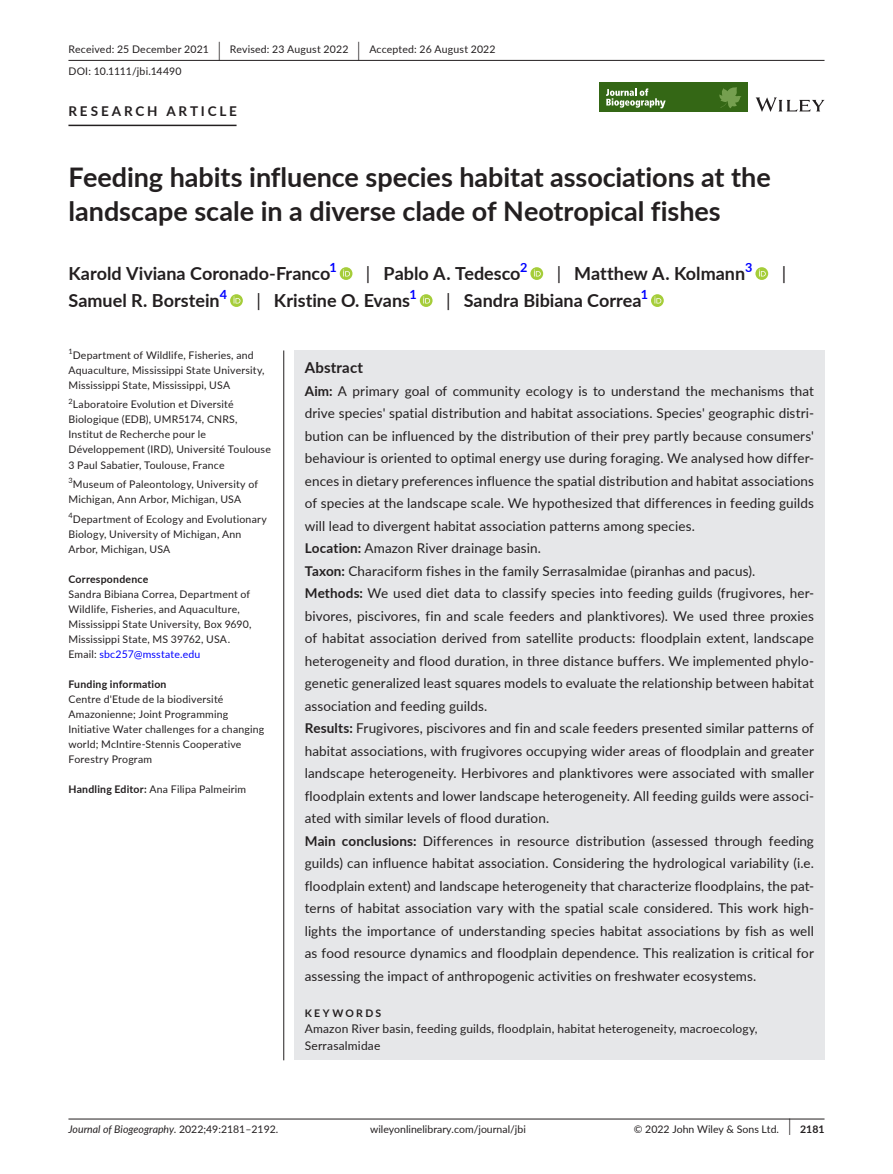
<style>
.page{position:relative;width:893px;height:1174px;background:#fff}
.page>*{position:absolute;margin:0;border:0;box-sizing:border-box;transform-origin:0 0}
.t1{font:700 27px/34.5px "Lato";color:#231f20}
.t2{font:700 18px "Lato";color:#231f20}
.t3{font:18px "Lato";color:#231f20}
.t4{font:700 15px "Lato";letter-spacing:.015em;color:#231f20}
.t5{font:13.5px/22.5px "Lato";letter-spacing:.01em;color:#231f20}
.t6{font:700 13.5px "Lato";letter-spacing:.21em;color:#231f20}
.t7{font:700 12.6px "Lato";color:#00f}
.t8{font:12px/16.5px "Lato";letter-spacing:.015em;color:#231f20}
.t9{font:10.5px/15px "Lato";letter-spacing:.015em;color:#231f20}
.t10{font:italic 10.5px "Lato";color:#231f20}
.t11{font:700 10.5px "Lato";letter-spacing:.02em;color:#231f20}
.t12{font:700 10.5px "Lato";letter-spacing:.22em;color:#231f20}
.t13{font:7.35px "Lato";color:#231f20}
.s1{font-size:19.65px}
.s2{font-weight:400}
.s3{color:#00f}
.s4{font-weight:700}
.s5{font-style:normal}
.s6{font-size:17.4px}
</style>
<div class="page">
<hr style="left:68px;top:1118px;width:756px;height:1px;background:#231f20">
<svg style="left:756px;top:97px;width:68px;height:15px"></svg>
<div style="left:714px;top:82px;width:34px;height:30px;background:#346715"></div>
<div style="left:599px;top:82px;width:114px;height:30px;background:#346715"></div>
<svg style="left:719px;top:87px;width:22px;height:21px"></svg>
<svg style="left:606px;top:88px;width:60px;height:20px"></svg>
<hr style="left:68px;top:60px;width:756px;height:1px;background:#231f20">
<hr style="left:68px;top:125px;width:169px;height:1px;background:#231f20">
<svg style="left:340px;top:267px;width:12px;height:13px"></svg>
<svg style="left:343px;top:269px;width:7px;height:7px"></svg>
<svg style="left:530px;top:267px;width:13px;height:13px"></svg>
<svg style="left:534px;top:269px;width:7px;height:7px"></svg>
<svg style="left:755px;top:267px;width:13px;height:13px"></svg>
<svg style="left:759px;top:269px;width:7px;height:7px"></svg>
<svg style="left:230px;top:294px;width:13px;height:13px"></svg>
<svg style="left:234px;top:296px;width:6px;height:7px"></svg>
<svg style="left:420px;top:294px;width:13px;height:13px"></svg>
<svg style="left:423px;top:296px;width:7px;height:7px"></svg>
<svg style="left:651px;top:294px;width:13px;height:13px"></svg>
<svg style="left:654px;top:296px;width:7px;height:7px"></svg>
<div style="left:294px;top:350px;width:530px;height:710px;background:#e6e7e9"></div>
<hr style="left:283px;top:350px;width:1px;height:710px;background:#231f20">
<p class="t9" style="left:68px;top:38px;width:429px;line-height:21.8px">Received: 25 December 2021 <span class="s1">|</span> Revised: 23 August 2022 <span class="s1">|</span> Accepted: 26 August 2022<br>DOI: 10.1111/jbi.14490</p>
<p class="t6" style="left:68px;top:101px;width:170px">RESEARCH ARTICLE</p>
<h1 class="t1" style="left:68px;top:159px;width:704px">Feeding habits influence species habitat associations at the landscape scale in a diverse clade of Neotropical fishes</h1>
<h2 class="t2" style="left:68px;top:260px;width:263px">Karold Viviana Coronado-Franco</h2>
<p class="t7" style="left:329px;top:258px;width:9px">1</p>
<h2 class="t2" style="left:366px;top:260px;width:156px"><span class="s2">|</span> Pablo A. Tedesco</h2>
<p class="t7" style="left:520px;top:258px;width:9px">2</p>
<h2 class="t2" style="left:557px;top:260px;width:190px"><span class="s2">|</span> Matthew A. Kolmann</h2>
<p class="t7" style="left:745px;top:258px;width:9px">3</p>
<h2 class="t3" style="left:782px;top:260px;width:6px">|</h2>
<h2 class="t2" style="left:68px;top:287px;width:153px">Samuel R. Borstein</h2>
<p class="t7" style="left:220px;top:285px;width:9px">4</p>
<h2 class="t2" style="left:256px;top:287px;width:155px"><span class="s2">|</span> Kristine O. Evans</h2>
<p class="t7" style="left:409px;top:285px;width:9px">1</p>
<h2 class="t2" style="left:446px;top:287px;width:197px"><span class="s2">|</span> Sandra Bibiana Correa</h2>
<p class="t7" style="left:641px;top:285px;width:9px">1</p>
<p class="t13" style="left:68px;top:346px;width:6px">1</p>
<p class="t9" style="left:68px;top:347px;width:198px;text-indent:4px">Department of Wildlife, Fisheries, and<br>Aquaculture, Mississippi State University,<br>Mississippi State, Mississippi, USA</p>
<p class="t13" style="left:68px;top:396px;width:6px">2</p>
<p class="t9" style="left:68px;top:397px;width:204px;text-indent:4px">Laboratoire Evolution et Diversité Biologique (EDB), UMR5174, CNRS, Institut de Recherche pour le Développement (IRD), Université Toulouse 3 Paul Sabatier, Toulouse, France</p>
<p class="t9" style="left:68px;top:476px;width:191px"><sup>3</sup>Museum of Paleontology, University of<br>Michigan, Ann Arbor, Michigan, USA</p>
<p class="t9" style="left:68px;top:511px;width:200px"><sup>4</sup>Department of Ecology and Evolutionary<br>Biology, University of Michigan, Ann<br>Arbor, Michigan, USA</p>
<p class="t11" style="left:68px;top:571px;width:81px">Correspondence</p>
<p class="t9" style="left:68px;top:586px;width:185px">Sandra Bibiana Correa, Department of Wildlife, Fisheries, and Aquaculture, Mississippi State University, Box 9690, Mississippi State, MS 39762, USA.<br>Email: <span class="s3">sbc257@msstate.edu</span></p>
<p class="t11" style="left:68px;top:676px;width:100px">Funding information</p>
<p class="t9" style="left:68px;top:691px;width:197px">Centre d'Etude de la biodiversité Amazonienne; Joint Programming Initiative Water challenges for a changing world; McIntire-Stennis Cooperative Forestry Program</p>
<p class="t9" style="left:68px;top:781px;width:179px"><span class="s4">Handling Editor:</span> Ana Filipa Palmeirim</p>
<p class="t4" style="left:305px;top:356px;width:60px">Abstract</p>
<p class="t5" style="left:305px;top:379px;width:511px"><span class="s4">Aim:</span> A primary goal of community ecology is to understand the mechanisms that drive species' spatial distribution and habitat associations. Species' geographic distri&shy;bution can be influenced by the distribution of their prey partly because consumers' behaviour is oriented to optimal energy use during foraging. We analysed how differ&shy;ences in dietary preferences influence the spatial distribution and habitat associations of species at the landscape scale. We hypothesized that differences in feeding guilds will lead to divergent habitat association patterns among species.<br><span class="s4">Location:</span> Amazon River drainage basin.<br><span class="s4">Taxon:</span> Characiform fishes in the family Serrasalmidae (piranhas and pacus).<br><span class="s4">Methods:</span> We used diet data to classify species into feeding guilds (frugivores, her&shy;bivores, piscivores, fin and scale feeders and planktivores). We used three proxies of habitat association derived from satellite products: floodplain extent, landscape heterogeneity and flood duration, in three distance buffers. We implemented phylo&shy;genetic generalized least squares models to evaluate the relationship between habitat association and feeding guilds.<br><span class="s4">Results:</span> Frugivores, piscivores and fin and scale feeders presented similar patterns of habitat associations, with frugivores occupying wider areas of floodplain and greater landscape heterogeneity. Herbivores and planktivores were associated with smaller floodplain extents and lower landscape heterogeneity. All feeding guilds were associ&shy;ated with similar levels of flood duration.<br><span class="s4">Main conclusions:</span> Differences in resource distribution (assessed through feeding guilds) can influence habitat association. Considering the hydrological variability (i.e. floodplain extent) and landscape heterogeneity that characterize floodplains, the pat&shy;terns of habitat association vary with the spatial scale considered. This work high&shy;lights the importance of understanding species habitat associations by fish as well as food resource dynamics and floodplain dependence. This realization is critical for assessing the impact of anthropogenic activities on freshwater ecosystems.</p>
<p class="t12" style="left:305px;top:1005px;width:78px">KEYWORDS</p>
<p class="t8" style="left:305px;top:1020px;width:454px">Amazon River basin, feeding guilds, floodplain, habitat heterogeneity, macroecology,<br>Serrasalmidae</p>
<p class="t10" style="left:68px;top:1121px;width:211px">Journal of Biogeography. <span class="s5">2022;49:2181–2192.</span></p>
<p class="t9" style="left:370px;top:1121px;width:157px">wileyonlinelibrary.com/journal/jbi</p>
<p class="t9" style="left:634px;top:1121px;width:192px">© 2022 John Wiley &amp; Sons Ltd. <span class="s6">|</span> <span class="s4">2181</span></p>
</div>
